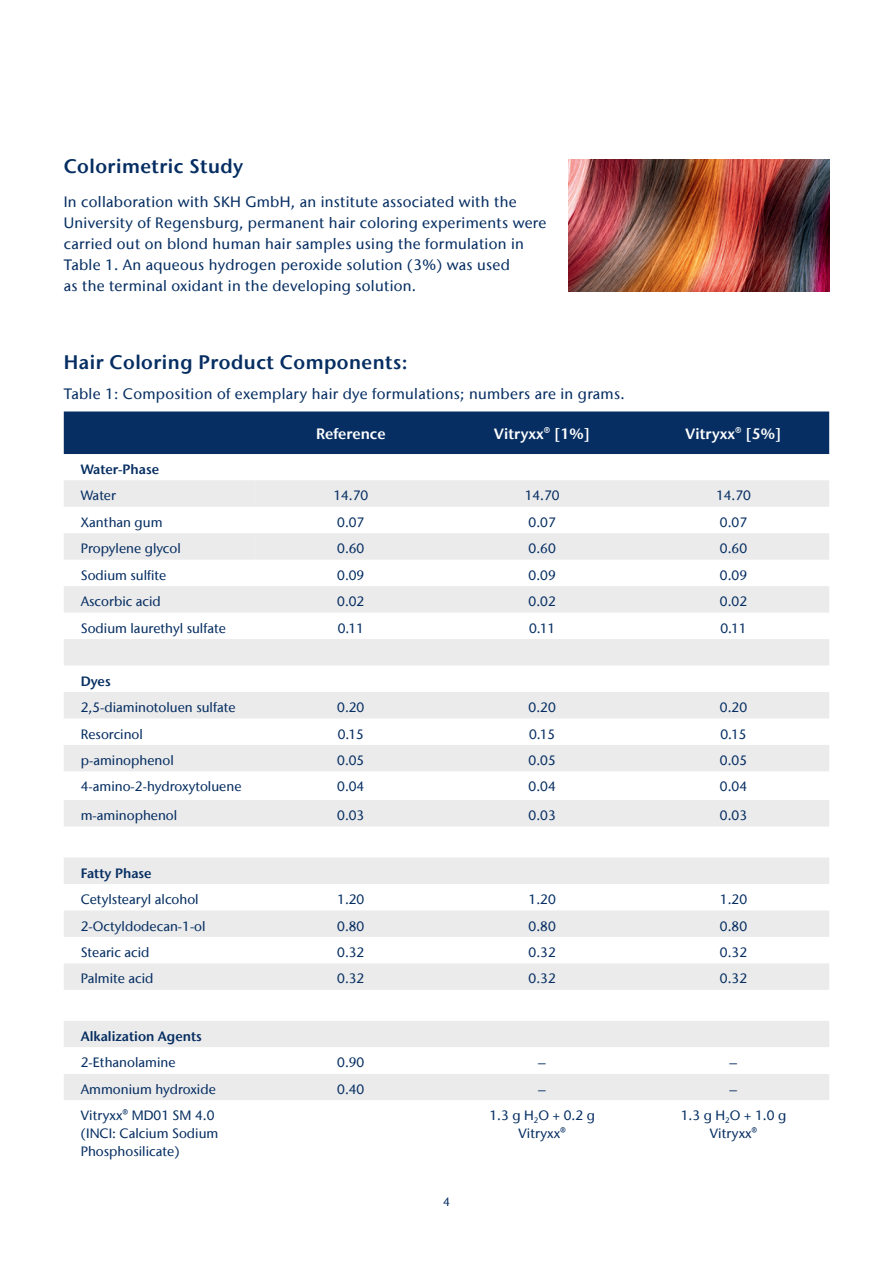
<style>
.page{position:relative;width:893px;height:1263px;background:#fff}
.page>*{position:absolute;margin:0;border:0;box-sizing:border-box;transform-origin:0 0}
.t1{font:600 19.5px "Stone Sans IIITC Com";letter-spacing:.025em;color:#062e62}
.t2{font:500 15px/21px "Stone Sans IIITC Com";letter-spacing:.02em;color:#062e62}
.t3{font:600 15px "Stone Sans IIITC Com";color:#fff}
.t4{font:500 13.5px/18px "Stone Sans IIITC Com";color:#062e62;text-align:center}
.t5{font:600 13.5px "Stone Sans IIITC Com";color:#062e62}
.t6{font:500 12px "Stone Sans IIITC Com";color:#062e62}
</style>
<div class="page">
<div style="left:64px;top:411px;width:765px;height:43px;background:#062e62"></div>
<svg style="left:64px;top:480px;width:765px;height:567px"></svg>
<svg style="left:255px;top:480px;width:574px;height:80px;fill:#ebebeb"></svg>
<div style="left:64px;top:1074px;width:765px;height:26px;background:#ebebeb"></div>
<img style="left:568px;top:159px;width:261px;height:132px">
<h1 class="t1" style="left:64px;top:154px;width:181px">Colorimetric Study</h1>
<p class="t2" style="left:64px;top:191px;width:484px">In collaboration with SKH GmbH, an institute associated with the University of Regensburg, permanent hair coloring experiments were carried out on blond human hair samples using the formulation in Table 1. An aqueous hydrogen peroxide solution (3%) was used<br>as the terminal oxidant in the developing solution.</p>
<h1 class="t1" style="left:64px;top:350px;width:345px">Hair Coloring Product Components:</h1>
<p class="t2" style="left:64px;top:383px;width:562px">Table 1: Composition of exemplary hair dye formulations; numbers are in grams.</p>
<p class="t3" style="left:316px;top:424px;width:71px">Reference</p>
<p class="t3" style="left:494px;top:424px;width:98px">Vitryxx® [1%]</p>
<p class="t3" style="left:685px;top:424px;width:98px">Vitryxx® [5%]</p>
<p class="t5" style="left:81px;top:461px;width:80px">Water-Phase</p>
<p class="t4" style="left:81px;top:486px;width:37px">Water</p>
<p class="t4" style="left:333px;top:486px;width:36px">14.70</p>
<p class="t4" style="left:525px;top:486px;width:36px">14.70</p>
<p class="t4" style="left:716px;top:486px;width:36px">14.70</p>
<p class="t4" style="left:81px;top:513px;width:83px">Xanthan gum</p>
<p class="t4" style="left:337px;top:513px;width:29px">0.07</p>
<p class="t4" style="left:529px;top:513px;width:29px">0.07</p>
<p class="t4" style="left:720px;top:513px;width:29px">0.07</p>
<p class="t4" style="left:81px;top:539px;width:102px">Propylene glycol</p>
<p class="t4" style="left:337px;top:539px;width:29px">0.60</p>
<p class="t4" style="left:529px;top:539px;width:29px">0.60</p>
<p class="t4" style="left:720px;top:539px;width:29px">0.60</p>
<p class="t4" style="left:81px;top:566px;width:87px">Sodium sulfite</p>
<p class="t4" style="left:337px;top:566px;width:29px">0.09</p>
<p class="t4" style="left:529px;top:566px;width:29px">0.09</p>
<p class="t4" style="left:720px;top:566px;width:29px">0.09</p>
<p class="t4" style="left:81px;top:592px;width:82px">Ascorbic acid</p>
<p class="t4" style="left:337px;top:592px;width:29px">0.02</p>
<p class="t4" style="left:529px;top:592px;width:29px">0.02</p>
<p class="t4" style="left:720px;top:592px;width:29px">0.02</p>
<p class="t4" style="left:81px;top:619px;width:147px">Sodium laurethyl sulfate</p>
<p class="t4" style="left:338px;top:619px;width:28px">0.11</p>
<p class="t4" style="left:529px;top:619px;width:28px">0.11</p>
<p class="t4" style="left:720px;top:619px;width:28px">0.11</p>
<p class="t5" style="left:81px;top:672px;width:31px">Dyes</p>
<p class="t4" style="left:81px;top:698px;width:156px">2,5-diaminotoluen sulfate</p>
<p class="t4" style="left:337px;top:698px;width:29px">0.20</p>
<p class="t4" style="left:529px;top:698px;width:29px">0.20</p>
<p class="t4" style="left:720px;top:698px;width:29px">0.20</p>
<p class="t4" style="left:81px;top:725px;width:64px">Resorcinol</p>
<p class="t4" style="left:338px;top:725px;width:28px">0.15</p>
<p class="t4" style="left:529px;top:725px;width:28px">0.15</p>
<p class="t4" style="left:720px;top:725px;width:28px">0.15</p>
<p class="t4" style="left:81px;top:751px;width:94px">p-aminophenol</p>
<p class="t4" style="left:337px;top:751px;width:29px">0.05</p>
<p class="t4" style="left:529px;top:751px;width:29px">0.05</p>
<p class="t4" style="left:720px;top:751px;width:29px">0.05</p>
<p class="t4" style="left:81px;top:778px;width:162px">4-amino-2-hydroxytoluene</p>
<p class="t4" style="left:337px;top:778px;width:29px">0.04</p>
<p class="t4" style="left:529px;top:778px;width:29px">0.04</p>
<p class="t4" style="left:720px;top:778px;width:29px">0.04</p>
<p class="t4" style="left:81px;top:806px;width:98px">m-aminophenol</p>
<p class="t4" style="left:337px;top:806px;width:29px">0.03</p>
<p class="t4" style="left:529px;top:806px;width:29px">0.03</p>
<p class="t4" style="left:720px;top:806px;width:29px">0.03</p>
<p class="t5" style="left:81px;top:864px;width:72px">Fatty Phase</p>
<p class="t4" style="left:81px;top:890px;width:119px">Cetylstearyl alcohol</p>
<p class="t4" style="left:337px;top:890px;width:29px">1.20</p>
<p class="t4" style="left:529px;top:890px;width:29px">1.20</p>
<p class="t4" style="left:720px;top:890px;width:29px">1.20</p>
<p class="t4" style="left:81px;top:917px;width:126px">2-Octyldodecan-1-ol</p>
<p class="t4" style="left:337px;top:917px;width:29px">0.80</p>
<p class="t4" style="left:529px;top:917px;width:29px">0.80</p>
<p class="t4" style="left:720px;top:917px;width:29px">0.80</p>
<p class="t4" style="left:81px;top:943px;width:70px">Stearic acid</p>
<p class="t4" style="left:337px;top:943px;width:29px">0.32</p>
<p class="t4" style="left:529px;top:943px;width:29px">0.32</p>
<p class="t4" style="left:720px;top:943px;width:29px">0.32</p>
<p class="t4" style="left:81px;top:969px;width:74px">Palmite acid</p>
<p class="t4" style="left:337px;top:969px;width:29px">0.32</p>
<p class="t4" style="left:529px;top:969px;width:29px">0.32</p>
<p class="t4" style="left:720px;top:969px;width:29px">0.32</p>
<p class="t5" style="left:81px;top:1028px;width:123px">Alkalization Agents</p>
<p class="t4" style="left:81px;top:1053px;width:96px">2-Ethanolamine</p>
<p class="t4" style="left:337px;top:1053px;width:29px">0.90</p>
<p class="t4" style="left:538px;top:1053px;width:9px">–</p>
<p class="t4" style="left:730px;top:1053px;width:9px">–</p>
<p class="t4" style="left:81px;top:1080px;width:137px">Ammonium hydroxide</p>
<p class="t4" style="left:337px;top:1080px;width:29px">0.40</p>
<p class="t4" style="left:538px;top:1080px;width:9px">–</p>
<p class="t4" style="left:730px;top:1080px;width:9px">–</p>
<p class="t4" style="left:81px;top:1106px;width:139px;text-align:left">Vitryxx® MD01 SM 4.0 (INCI: Calcium Sodium<br>Phosphosilicate)</p>
<p class="t4" style="left:489px;top:1106px;width:107px">1.3 g H<sub>2</sub>O + 0.2 g<br>Vitryxx®</p>
<p class="t4" style="left:681px;top:1106px;width:107px">1.3 g H<sub>2</sub>O + 1.0 g<br>Vitryxx®</p>
<p class="t6" style="left:443px;top:1194px;width:8px">4</p>
</div>
